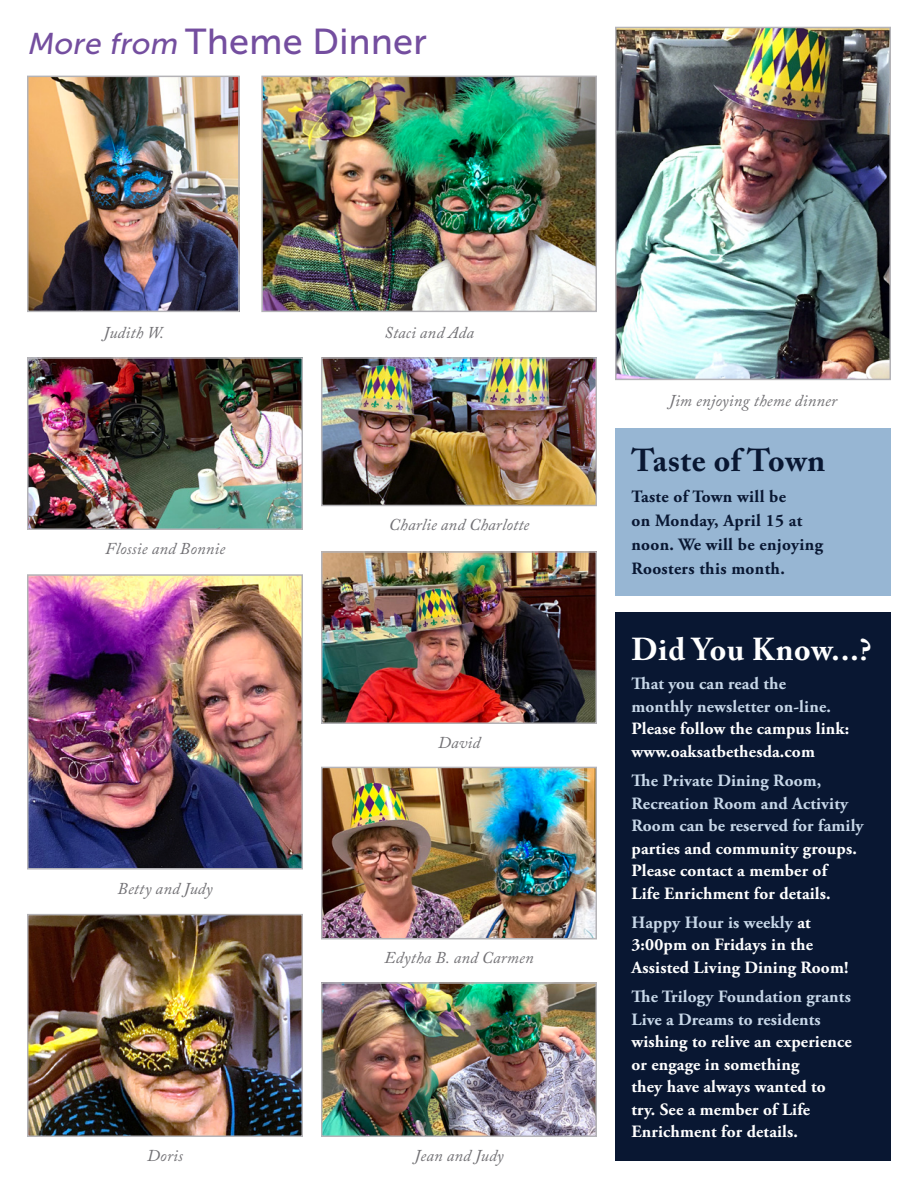
<style>
.page{position:relative;width:918px;height:1188px;background:#fff}
.page>*{position:absolute;margin:0;border:0;box-sizing:border-box;transform-origin:0 0}
.title_1{font:36px "Museo Sans 500";letter-spacing:.01em;color:#744e9f}
.Sidebar_Title_White{font:700 31.5px "Adobe Caslon Pro";letter-spacing:.02em;color:#fff}
.Sidebar_Title_Dark{font:700 31.5px "Adobe Caslon Pro";letter-spacing:.02em;color:#091732}
.Side_bar_article_3{font:700 17.25px/22.5px "Adobe Garamond Pro";letter-spacing:.01em;color:#fff}
.t1{font:700 17.25px/24px "Adobe Garamond Pro";letter-spacing:.02em;color:#091732}
.caption_style{font:italic 16.5px "Adobe Caslon Pro";letter-spacing:.01em;color:#717074}
.s1{font-style:italic;font-size:30px}
.s2{color:#c7d7e8}
</style>
<div class="page">
<div style="left:615px;top:428px;width:276px;height:168px;background:#97b6d3"></div>
<div style="left:615px;top:613px;width:276px;height:548px;background:#091732"></div>
<img style="left:618px;top:30px;width:270px;height:347px">
<div style="left:615px;top:27px;width:276px;height:353px;border:2px solid #b4b3b7"></div>
<img style="left:30px;top:79px;width:207px;height:230px">
<div style="left:27px;top:76px;width:213px;height:236px;border:2px solid #b4b3b7"></div>
<img style="left:30px;top:360px;width:270px;height:167px">
<div style="left:27px;top:357px;width:276px;height:173px;border:2px solid #b4b3b7"></div>
<img style="left:30px;top:577px;width:270px;height:290px">
<div style="left:27px;top:574px;width:276px;height:296px;border:2px solid #b4b3b7"></div>
<img style="left:324px;top:360px;width:270px;height:143px">
<div style="left:321px;top:357px;width:276px;height:149px;border:2px solid #b4b3b7"></div>
<img style="left:324px;top:554px;width:270px;height:167px">
<div style="left:321px;top:551px;width:276px;height:173px;border:2px solid #b4b3b7"></div>
<img style="left:324px;top:770px;width:270px;height:166px">
<div style="left:321px;top:767px;width:276px;height:172px;border:2px solid #b4b3b7"></div>
<img style="left:324px;top:985px;width:270px;height:149px">
<div style="left:321px;top:982px;width:276px;height:155px;border:2px solid #b4b3b7"></div>
<img style="left:30px;top:917px;width:270px;height:217px">
<div style="left:27px;top:914px;width:276px;height:223px;border:2px solid #b4b3b7"></div>
<img style="left:264px;top:79px;width:330px;height:230px">
<div style="left:261px;top:76px;width:336px;height:236px;border:2px solid #b4b3b7"></div>
<p class="title_1" style="left:27px;top:22px;width:401px"><span class="s1">More from</span> Theme Dinner</p>
<p class="caption_style" style="left:103px;top:322px;width:62px">Judith W.</p>
<p class="caption_style" style="left:105px;top:539px;width:122px">Flossie and Bonnie</p>
<p class="caption_style" style="left:118px;top:879px;width:96px">Betty and Judy</p>
<p class="caption_style" style="left:385px;top:322px;width:91px">Staci and Ada</p>
<p class="caption_style" style="left:389px;top:515px;width:142px">Charlie and Charlotte</p>
<p class="caption_style" style="left:438px;top:733px;width:44px">David</p>
<p class="caption_style" style="left:385px;top:948px;width:150px">Edytha B. and Carmen</p>
<p class="caption_style" style="left:147px;top:1146px;width:37px">Doris</p>
<p class="caption_style" style="left:415px;top:1146px;width:91px">Jean and Judy</p>
<p class="caption_style" style="left:669px;top:391px;width:169px">Jim enjoying theme dinner</p>
<p class="Sidebar_Title_Dark" style="left:632px;top:442px;width:195px">Taste of Town</p>
<p class="t1" style="left:632px;top:485px;width:193px">Taste of Town will be<br>on Monday, April 15 at noon. We will be enjoying<br>Roosters this month.</p>
<p class="Sidebar_Title_White" style="left:632px;top:631px;width:242px">Did You Know...?</p>
<p class="Side_bar_article_3" style="left:632px;top:673px;width:219px"><span class="s2">That you can read the monthly newsletter on-line.<br></span>Please follow the campus link: www.oaksatbethesda.com</p>
<p class="Side_bar_article_3" style="left:632px;top:770px;width:234px"><span class="s2">The Private Dining Room,<br>Recreation Room and Activity<br>Room can be reserved for family </span>parties and community groups.<br>Please contact a member of<br>Life Enrichment for details.</p>
<p class="Side_bar_article_3" style="left:632px;top:911px;width:218px"><span class="s2">Happy Hour is weekly</span> at<br>3:00pm on Fridays in the<br>Assisted Living Dining Room!</p>
<p class="Side_bar_article_3" style="left:632px;top:986px;width:222px"><span class="s2">The Trilogy Foundation grants<br>Live a Dreams to residents </span>wishing to relive an experience or engage in something<br>they have always wanted to try. See a member of Life<br>Enrichment for details.</p>
</div>
